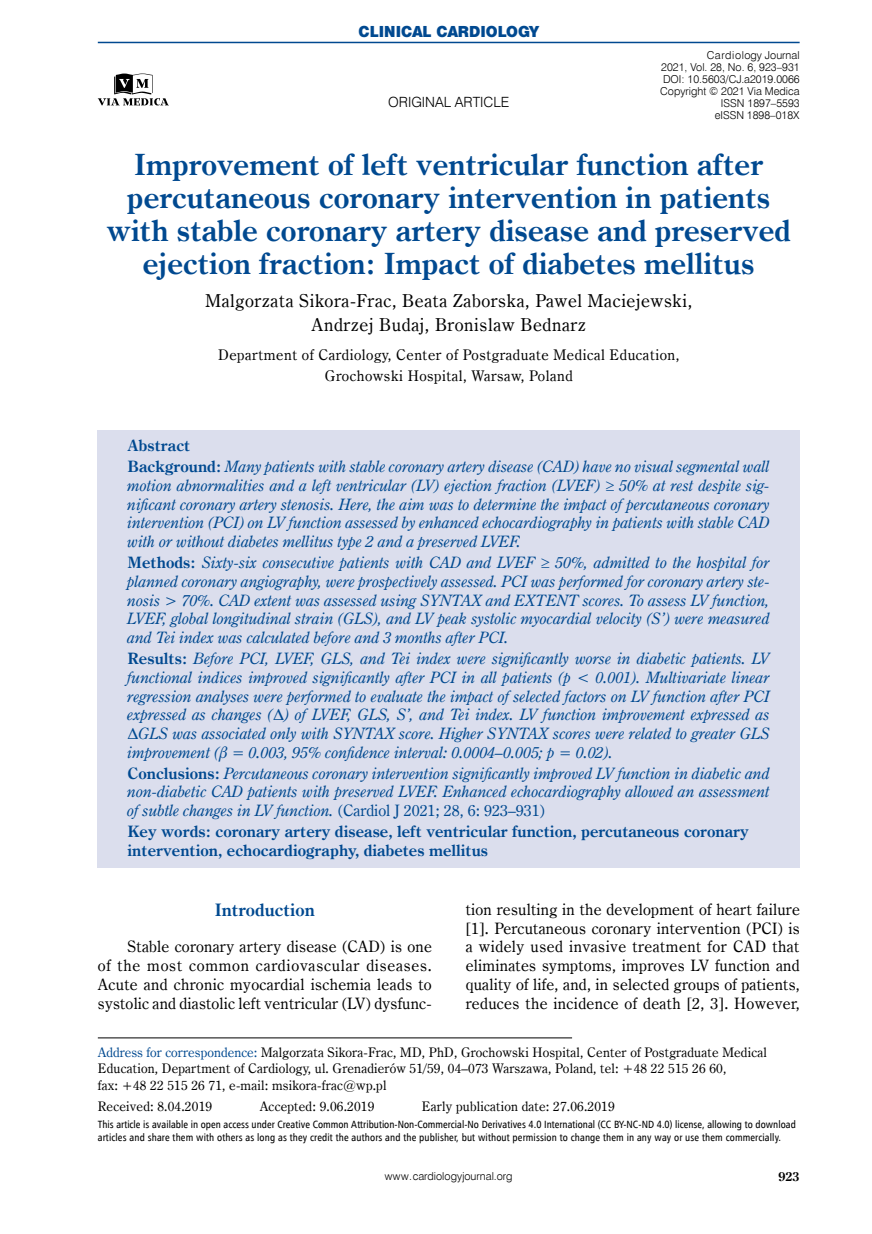
<style>
.page{position:relative;width:872px;height:1234px;background:#fff}
.page>*{position:absolute;margin:0;border:0;box-sizing:border-box;transform-origin:0 0}
.t1{font:700 29.4px/33px "Century Oldst EU";color:#004990;text-align:center}
.t2{font:17.85px/24px "Century Oldst EU";letter-spacing:.035em;color:#000;text-align:center}
.t3{font:700 17.25px "Century Oldst EU";color:#004990}
.t4{font:italic 15.75px/18.8px "Century Oldst EU";color:#004990;text-align:justify}
.t5{font:15.75px/18.8px "Century Oldst EU";letter-spacing:.015em;color:#000;text-align:justify}
.t6{font:700 15.75px/18.8px "Century Oldst EU";color:#004990}
.t7{font:14.7px/21px "Century Oldst EU";letter-spacing:.035em;color:#000;text-align:center}
.t8{font:14.1px "Swis 721 Blk 2 EU";color:#004990}
.t9{font:14.1px "Swis 721 Lt EU";color:#000}
.t10{font:13.2px/16.5px "Century Oldst EU";letter-spacing:.015em;color:#000}
.t11{font:700 12.75px "Century Oldst EU";color:#000}
.t12{font:10.95px/12px "Swis 721 Lt EU";color:#000;text-align:right}
.t13{font:10.5px/12.8px "Humnst 777 Cn EU";color:#000}
.s1{font-weight:700;font-style:normal}
.s2{font-style:normal}
.s3{color:#004990}
</style>
<div class="page">
<div style="left:97px;top:431px;width:702px;height:436px;background:#dbdeed"></div>
<hr style="left:98px;top:1037px;width:474px;height:1px;background:#000">
<hr style="left:98px;top:42px;width:701px;height:1px;background:#004990">
<svg style="left:98px;top:74px;width:71px;height:32px"></svg>
<p class="t8" style="left:358px;top:22px;width:182px">CLINICAL CARDIOLOGY</p>
<p class="t9" style="left:388px;top:93px;width:123px">o ri ginal artic le</p>
<p class="t12" style="left:660px;top:49px;width:141px">Cardiology Journal<br>2021, Vol. 28, No. 6, 923–931<br>DOI: 10.5603/CJ.a2019.0066<br>Copyright © 2021 Via Medica<br>ISSN 1897–5593<br>eISSN 1898–018X</p>
<h1 class="t1" style="left:107px;top:149px;width:686px">Improvement of left ventricular function after percutaneous coronary intervention in patients with stable coronary artery disease and preserved ejection fraction: Impact of diabetes mellitus</h1>
<p class="t2" style="left:205px;top:289px;width:488px">Malgorzata Sikora-Frac, Beata Zaborska, Pawel Maciejewski,<br>Andrzej Budaj, Bronislaw Bednarz</p>
<p class="t7" style="left:218px;top:345px;width:463px">Department of Cardiology, Center of Postgraduate Medical Education,<br>Grochowski Hospital, Warsaw, Poland</p>
<p class="t4" style="left:128px;top:435px;width:644px;line-height:20.9px"><span class="s1">Abstract<br>Background:</span> Many patients with stable coronary artery disease (CAD) have no visual segmental wall</p>
<p class="t4" style="left:128px;top:476px;width:644px">motion abnormalities and a left ventricular (LV) ejection fraction (LVEF) ≥ 50% at rest despite sig&shy;nificant coronary artery stenosis. Here, the aim was to determine the impact of percutaneous coronary intervention (PCI) on LV function assessed by enhanced echocardiography in patients with stable CAD with or without diabetes mellitus type 2 and a preserved LVEF.</p>
<p class="t4" style="left:128px;top:553px;width:644px"><span class="s1">Methods:</span> Sixty-six consecutive patients with CAD and LVEF ≥ 50%, admitted to the hospital for planned coronary angiography, were prospectively assessed. PCI was performed for coronary artery ste&shy;nosis &gt; 70%. CAD extent was assessed using SYNTAX and EXTENT scores. To assess LV function, LVEF, global longitudinal strain (GLS), and LV peak systolic myocardial velocity (S’) were measured and Tei index was calculated before and 3 months after PCI.</p>
<p class="t4" style="left:128px;top:649px;width:644px"><span class="s1">Results:</span> Before PCI, LVEF, GLS, and Tei index were significantly worse in diabetic patients. LV</p>
<p class="t4" style="left:128px;top:667px;width:644px">functional indices improved significantly after PCI in all patients (p &lt; 0.001). Multivariate linear</p>
<p class="t4" style="left:128px;top:686px;width:644px">regression analyses were performed to evaluate the impact of selected factors on LV function after PCI</p>
<p class="t4" style="left:128px;top:705px;width:644px">expressed as changes ( ) of LVEF, GLS, S’, and Tei index. LV function improvement expressed as</p>
<p class="t4" style="left:139px;top:724px;width:633px">GLS was associated only with SYNTAX score. Higher SYNTAX scores were related to greater GLS</p>
<p class="t4" style="left:128px;top:742px;width:487px">improvement ( = 0.003, 95% confidence interval: 0.0004–0.005; p = 0.02).</p>
<p class="t4" style="left:128px;top:763px;width:644px"><span class="s1">Conclusions:</span> Percutaneous coronary intervention significantly improved LV function in diabetic and non-diabetic CAD patients with preserved LVEF. Enhanced echocardiography allowed an assessment of subtle changes in LV function. <span class="s2">(Cardiol J 2021; 28, 6: 923–931)</span></p>
<p class="t6" style="left:128px;top:822px;width:623px">Key words: coronary artery disease, left ventricular function, percutaneous coronary intervention, echocardiography, diabetes mellitus</p>
<p class="t3" style="left:215px;top:898px;width:102px">Introduction</p>
<p class="t5" style="left:98px;top:937px;width:335px;text-indent:30px">Stable coronary artery disease (CAD) is one of the most common cardiovascular diseases.<br>Acute and chronic myocardial ischemia leads to systolic and diastolic left ventricular (LV) dysfunc-</p>
<p class="t5" style="left:466px;top:899px;width:336px">tion resulting in the development of heart failure [1]. Percutaneous coronary intervention (PCI) is a widely used invasive treatment for CAD that eliminates symptoms, improves LV function and quality of life, and, in selected groups of patients, reduces the incidence of death [2, 3]. However,</p>
<p class="t10" style="left:98px;top:1043px;width:670px"><span class="s3">Address for correspondence:</span> Malgorzata Sikora-Frac, MD, PhD, Grochowski Hospital, Center of Postgraduate Medical<br>Education, Department of Cardiology, ul. Grenadierów 51/59, 04–073 Warszawa, Poland, tel: +48 22 515 26 60,<br>fax: +48 22 515 26 71, e-mail: msikora-frac@wp.pl</p>
<p class="t10" style="left:98px;top:1097px;width:116px">Received: 8.04.2019</p>
<p class="t10" style="left:260px;top:1097px;width:116px">Accepted: 9.06.2019</p>
<p class="t10" style="left:422px;top:1097px;width:194px">Early publication date: 27.06.2019</p>
<p class="t13" style="left:98px;top:1117px;width:699px">This article is available in open access under Creative Common Attribution-Non-Commercial-No Derivatives 4.0 International (CC BY-NC-ND 4.0) license, allowing to download articles and share them with others as long as they credit the authors and the publisher, but without permission to change them in any way or use them commercially.</p>
<p class="t12" style="left:385px;top:1170px;width:129px">www.cardiologyjournal.org</p>
<p class="t11" style="left:778px;top:1167px;width:23px">923</p>
</div>
